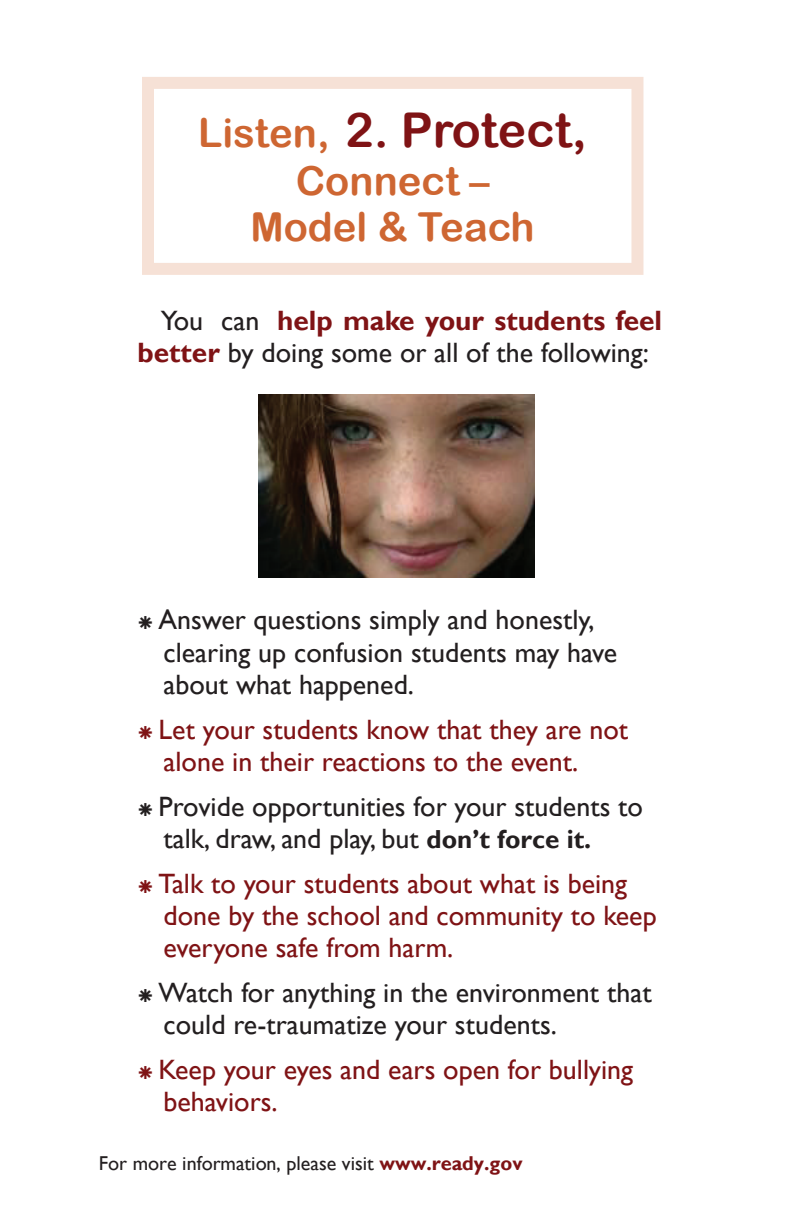
<style>
.page{position:relative;width:792px;height:1224px;background:#fff}
.page>*{position:absolute;margin:0;border:0;box-sizing:border-box;transform-origin:0 0}
.t1{font:48px "Arial Rounded MT Bold";color:#7f1315}
.t2{font:40px/46.2px "Arial Rounded MT Bold";color:#ce6632;text-align:center}
.t3{font:28px/32.4px "Gill Sans";color:#231f20}
.t4{font:28px/32.4px "Gill Sans";color:#7f1315}
.t5{font:20px "Gill Sans";color:#231f20}
.s1{font-size:40px;color:#ce6632}
.s2{font-weight:700;color:#7f1315}
.s3{font-weight:700;font-size:26px}
</style>
<div class="page">
<svg style="left:142px;top:77px;width:501px;height:198px"></svg>
<img style="left:259px;top:394px;width:276px;height:184px">
<p class="t1" style="left:198px;top:102px;width:390px"><span class="s1">Listen,</span> 2. Protect,</p>
<p class="t2" style="left:250px;top:157px;width:286px">Connect –<br>Model &amp; Teach</p>
<p class="t3" style="left:137px;top:305px;width:526px;text-indent:23px">You can <span class="s2">help make your students feel better</span> by doing some or all of the following:</p>
<p class="t3" style="left:159px;top:604px;width:460px">Answer questions simply and honestly, clearing up confusion students may have about what happened.</p>
<p class="t4" style="left:159px;top:713px;width:471px">Let your students know that they are not alone in their reactions to the event.</p>
<p class="t3" style="left:159px;top:790px;width:486px">Provide opportunities for your students to talk, draw, and play, but <span class="s3">don’t force it.</span></p>
<p class="t4" style="left:159px;top:867px;width:500px">Talk to your students about what is being done by the school and community to keep everyone safe from harm.</p>
<p class="t3" style="left:159px;top:977px;width:495px">Watch for anything in the environment that could re-traumatize your students.</p>
<p class="t4" style="left:159px;top:1054px;width:476px">Keep your eyes and ears open for bullying behaviors.</p>
<p class="t5" style="left:99px;top:1152px;width:425px">For more information, please visit <span class="s2">www.ready.gov</span></p>
</div>
